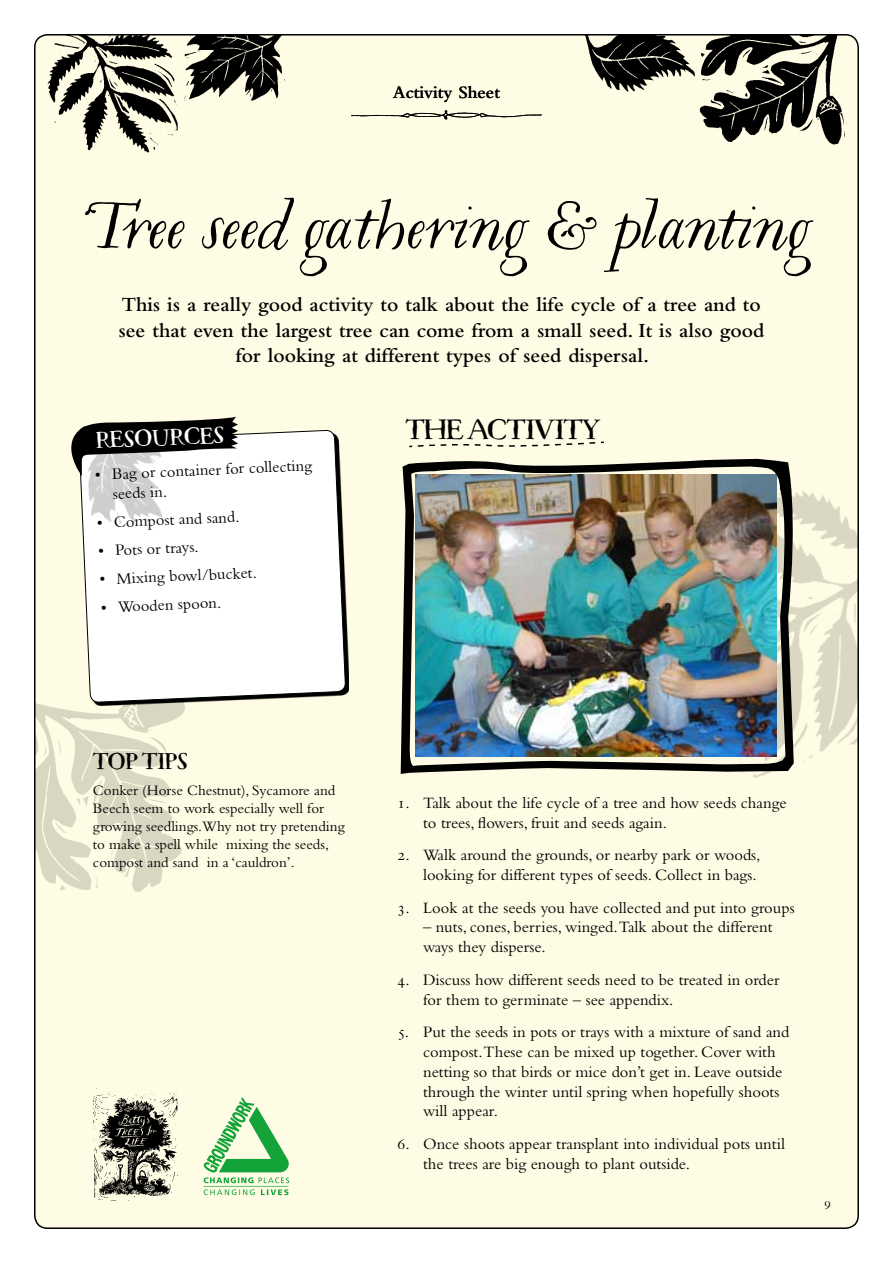
<style>
.page{position:relative;width:893px;height:1263px;background:#fff}
.page>*{position:absolute;margin:0;border:0;box-sizing:border-box;transform-origin:0 0}
.t1{font:99px "Woolen";letter-spacing:-.04em;color:#000}
.t2{font:700 29.4px "Macarons";letter-spacing:-.025em;color:#000}
.t3{font:700 24px "Macarons";color:#fff}
.t4{font:700 24px "Macarons";letter-spacing:-.025em;color:#000}
.t5{font:600 21px/25.2px "Bembo NT";color:#000;text-align:center}
.t6{font:600 18px "Bembo NT";color:#000}
.t7{font:16.5px/19.8px "Bembo NT";color:#000}
.t8{font:15px/18px "Bembo NT";color:#000}
.t9{font:13.5px "Bembo NT";color:#000}
</style>
<div class="page">
<div style="left:35px;top:35px;width:823px;height:1193px;background:#fffce5;border-radius:13px"></div>
<img style="left:753px;top:472px;width:106px;height:311px">
<img style="left:182px;top:34px;width:109px;height:68px">
<img style="left:43px;top:34px;width:138px;height:119px">
<img style="left:698px;top:34px;width:150px;height:111px">
<img style="left:34px;top:688px;width:148px;height:213px">
<img style="left:575px;top:34px;width:123px;height:58px">
<img style="left:93px;top:1088px;width:85px;height:113px">
<img style="left:203px;top:1097px;width:86px;height:86px">
<img style="left:401px;top:458px;width:397px;height:316px">
<svg style="left:351px;top:110px;width:191px;height:9px"></svg>
<svg style="left:79px;top:430px;width:267px;height:298px;background:#f4f4f1"></svg>
<img style="left:84px;top:476px;width:81px;height:49px">
<svg style="left:71px;top:417px;width:167px;height:59px;background:#787775"></svg>
<svg style="left:409px;top:441px;width:195px;height:7px"></svg>
<p class="t6" style="left:393px;top:82px;width:109px">Activity Sheet</p>
<h1 class="t1" style="left:80px;top:181px;width:735px">Tree seed gathering &amp; planting</h1>
<p class="t5" style="left:118px;top:292px;width:647px">This is a really good activity to talk about the life cycle of a tree and to see that even the largest tree can come from a small seed. It is also good for looking at different types of seed dispersal.</p>
<h3 class="t3" style="left:95px;top:425px;width:130px;rotate:-2deg">RESOUR CES</h3>
<h2 class="t2" style="left:405px;top:411px;width:196px">THE ACTIVITY</h2>
<p class="t7" style="left:112px;top:462px;width:202px;line-height:20.4px;text-indent:-17px;rotate:-2deg">• Bag or container for collecting seeds in.</p>
<p class="t7" style="left:97px;top:512px;width:144px;rotate:-2deg">• Compost and sand.</p>
<p class="t7" style="left:98px;top:540px;width:102px;rotate:-2deg">• Pots or trays.</p>
<p class="t7" style="left:99px;top:568px;width:159px;rotate:-2deg">• Mixing bowl/bucket.</p>
<p class="t7" style="left:100px;top:597px;width:122px;rotate:-2deg">• Wooden spoon.</p>
<h3 class="t4" style="left:93px;top:746px;width:97px">TOP TIPS</h3>
<p class="t8" style="left:93px;top:781px;width:253px">Conker (Horse Chestnut), Sycamore and Beech seem to work especially well for growing seedlings.Why not try pretending to make a spell while mixing the seeds, compost and sand in a ‘cauldron’.</p>
<p class="t7" style="left:423px;top:792px;width:365px;text-indent:-26px">1. Talk about the life cycle of a tree and how seeds change to trees, flowers, fruit and seeds again.</p>
<p class="t7" style="left:398px;top:845px;width:364px;text-align:right">2. Walk around the grounds, or nearby park or woods, looking for different types of seeds. Collect in bags.</p>
<p class="t7" style="left:398px;top:897px;width:399px">3. Look at the seeds you have collected and put into groups</p>
<p class="t7" style="left:423px;top:917px;width:351px">– nuts, cones, berries, winged.Talk about the different ways they disperse.</p>
<p class="t7" style="left:423px;top:969px;width:358px;text-indent:-26px">4. Discuss how different seeds need to be treated in order for them to germinate – see appendix.</p>
<p class="t7" style="left:423px;top:1022px;width:368px;text-indent:-26px">5. Put the seeds in pots or trays with a mixture of sand and compost.These can be mixed up together. Cover with netting so that birds or mice don’t get in. Leave outside through the winter until spring when hopefully shoots will appear.</p>
<p class="t7" style="left:423px;top:1133px;width:363px;text-indent:-26px">6. Once shoots appear transplant into individual pots until the trees are big enough to plant outside.</p>
<p class="t9" style="left:824px;top:1195px;width:8px">9</p>
</div>
